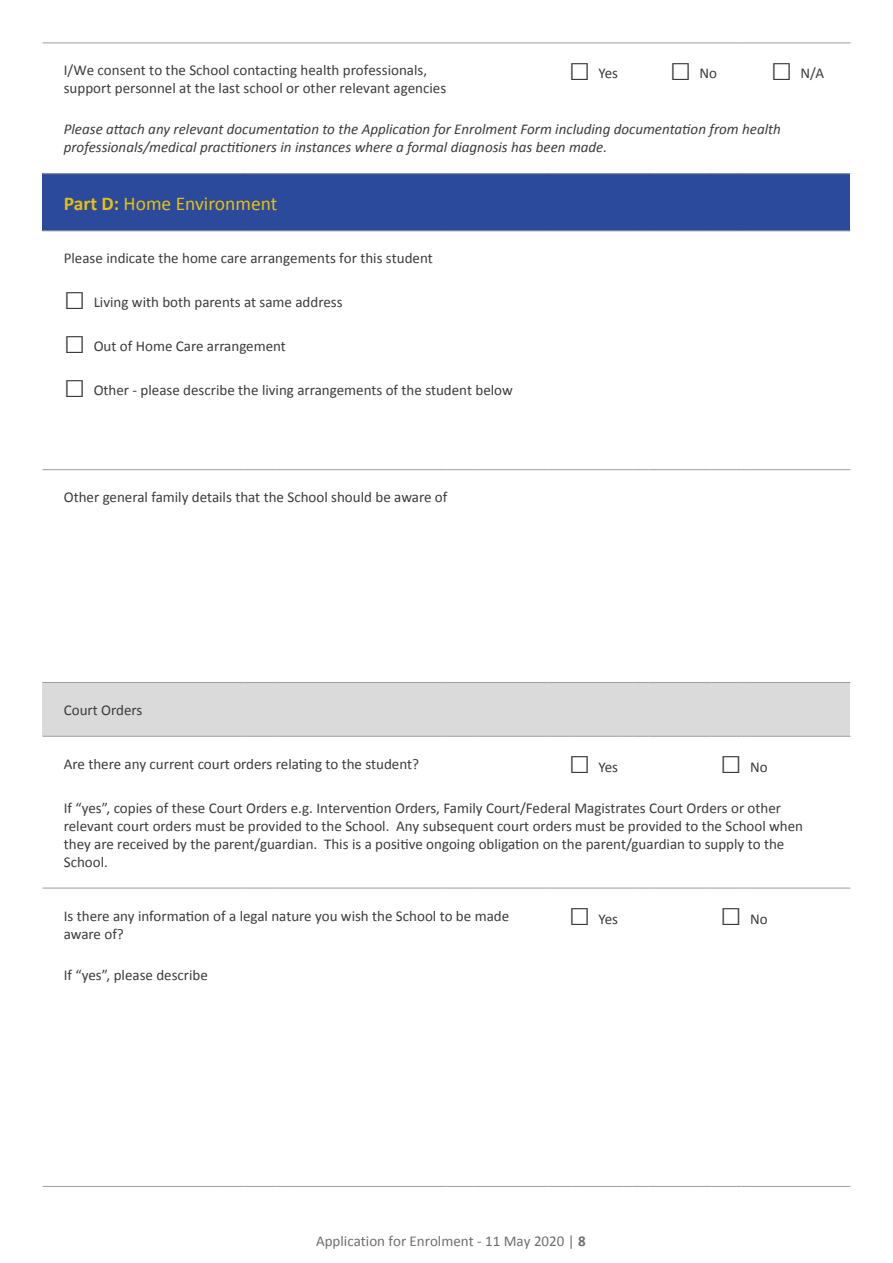
<style>
.page{position:relative;width:893px;height:1263px;background:#fff}
.page>*{position:absolute;margin:0;border:0;box-sizing:border-box;transform-origin:0 0}
.t1{font:19.5px "Calibri";color:#e8c00e}
.t2{font:15px/18px "Calibri";color:#3c3c3b}
.t3{font:italic 15px/18px "Calibri";color:#3c3c3b}
.t4{font:15px "Calibri";color:#706f6f}
.s1{font-size:36px}
.s2{font-weight:700}
</style>
<div class="page">
<div style="left:43px;top:174px;width:807px;height:57px;background:#2b4a9b"></div>
<div style="left:43px;top:682px;width:807px;height:54px;background:#dadada"></div>
<hr style="left:43px;top:43px;width:178px;height:1px;background:#9d9d9c">
<svg style="left:221px;top:43px;width:23px;height:1px"></svg>
<hr style="left:244px;top:43px;width:32px;height:1px;background:#9d9d9c">
<svg style="left:276px;top:43px;width:19px;height:1px"></svg>
<hr style="left:295px;top:43px;width:101px;height:1px;background:#9d9d9c">
<hr style="left:396px;top:43px;width:42px;height:1px;background:#9d9d9c">
<svg style="left:438px;top:43px;width:36px;height:1px"></svg>
<hr style="left:474px;top:43px;width:73px;height:1px;background:#9d9d9c">
<svg style="left:547px;top:43px;width:32px;height:1px"></svg>
<hr style="left:579px;top:43px;width:44px;height:1px;background:#9d9d9c">
<svg style="left:623px;top:43px;width:25px;height:1px"></svg>
<hr style="left:648px;top:43px;width:51px;height:1px;background:#9d9d9c">
<svg style="left:699px;top:43px;width:50px;height:1px"></svg>
<hr style="left:749px;top:43px;width:101px;height:1px;background:#9d9d9c">
<hr style="left:43px;top:469px;width:178px;height:1px;background:#9d9d9c">
<svg style="left:221px;top:469px;width:23px;height:1px"></svg>
<hr style="left:244px;top:469px;width:32px;height:1px;background:#9d9d9c">
<svg style="left:276px;top:469px;width:19px;height:1px"></svg>
<hr style="left:295px;top:469px;width:101px;height:1px;background:#9d9d9c">
<hr style="left:396px;top:469px;width:42px;height:1px;background:#9d9d9c">
<svg style="left:438px;top:469px;width:36px;height:1px"></svg>
<hr style="left:474px;top:469px;width:73px;height:1px;background:#9d9d9c">
<svg style="left:547px;top:469px;width:32px;height:1px"></svg>
<hr style="left:579px;top:469px;width:44px;height:1px;background:#9d9d9c">
<svg style="left:623px;top:469px;width:25px;height:1px"></svg>
<hr style="left:648px;top:469px;width:51px;height:1px;background:#9d9d9c">
<svg style="left:699px;top:469px;width:50px;height:1px"></svg>
<hr style="left:749px;top:469px;width:101px;height:1px;background:#9d9d9c">
<hr style="left:43px;top:888px;width:178px;height:1px;background:#9d9d9c">
<svg style="left:221px;top:888px;width:23px;height:1px"></svg>
<hr style="left:244px;top:888px;width:32px;height:1px;background:#9d9d9c">
<svg style="left:276px;top:888px;width:19px;height:1px"></svg>
<hr style="left:295px;top:888px;width:101px;height:1px;background:#9d9d9c">
<hr style="left:396px;top:888px;width:42px;height:1px;background:#9d9d9c">
<svg style="left:438px;top:888px;width:36px;height:1px"></svg>
<hr style="left:474px;top:888px;width:73px;height:1px;background:#9d9d9c">
<svg style="left:547px;top:888px;width:32px;height:1px"></svg>
<hr style="left:579px;top:888px;width:44px;height:1px;background:#9d9d9c">
<svg style="left:623px;top:888px;width:25px;height:1px"></svg>
<hr style="left:648px;top:888px;width:51px;height:1px;background:#9d9d9c">
<svg style="left:699px;top:888px;width:50px;height:1px"></svg>
<hr style="left:749px;top:888px;width:101px;height:1px;background:#9d9d9c">
<hr style="left:43px;top:173px;width:178px;height:1px;background:#9d9d9c">
<svg style="left:221px;top:173px;width:23px;height:1px"></svg>
<hr style="left:244px;top:173px;width:32px;height:1px;background:#9d9d9c">
<svg style="left:276px;top:173px;width:19px;height:1px"></svg>
<hr style="left:295px;top:173px;width:101px;height:1px;background:#9d9d9c">
<hr style="left:396px;top:173px;width:42px;height:1px;background:#9d9d9c">
<svg style="left:438px;top:173px;width:36px;height:1px"></svg>
<hr style="left:474px;top:173px;width:73px;height:1px;background:#9d9d9c">
<svg style="left:547px;top:173px;width:32px;height:1px"></svg>
<hr style="left:579px;top:173px;width:44px;height:1px;background:#9d9d9c">
<svg style="left:623px;top:173px;width:25px;height:1px"></svg>
<hr style="left:648px;top:173px;width:51px;height:1px;background:#9d9d9c">
<svg style="left:699px;top:173px;width:50px;height:1px"></svg>
<hr style="left:749px;top:173px;width:101px;height:1px;background:#9d9d9c">
<hr style="left:43px;top:230px;width:178px;height:1px;background:#9d9d9c">
<svg style="left:221px;top:230px;width:23px;height:1px"></svg>
<hr style="left:244px;top:230px;width:32px;height:1px;background:#9d9d9c">
<svg style="left:276px;top:230px;width:19px;height:1px"></svg>
<hr style="left:295px;top:230px;width:101px;height:1px;background:#9d9d9c">
<hr style="left:396px;top:230px;width:42px;height:1px;background:#9d9d9c">
<svg style="left:438px;top:230px;width:36px;height:1px"></svg>
<hr style="left:474px;top:230px;width:73px;height:1px;background:#9d9d9c">
<svg style="left:547px;top:230px;width:32px;height:1px"></svg>
<hr style="left:579px;top:230px;width:44px;height:1px;background:#9d9d9c">
<svg style="left:623px;top:230px;width:25px;height:1px"></svg>
<hr style="left:648px;top:230px;width:51px;height:1px;background:#9d9d9c">
<svg style="left:699px;top:230px;width:50px;height:1px"></svg>
<hr style="left:749px;top:230px;width:101px;height:1px;background:#9d9d9c">
<hr style="left:43px;top:682px;width:178px;height:1px;background:#9d9d9c">
<svg style="left:221px;top:682px;width:23px;height:1px"></svg>
<hr style="left:244px;top:682px;width:32px;height:1px;background:#9d9d9c">
<svg style="left:276px;top:682px;width:19px;height:1px"></svg>
<hr style="left:295px;top:682px;width:101px;height:1px;background:#9d9d9c">
<hr style="left:396px;top:682px;width:42px;height:1px;background:#9d9d9c">
<svg style="left:438px;top:682px;width:36px;height:1px"></svg>
<hr style="left:474px;top:682px;width:73px;height:1px;background:#9d9d9c">
<svg style="left:547px;top:682px;width:32px;height:1px"></svg>
<hr style="left:579px;top:682px;width:44px;height:1px;background:#9d9d9c">
<svg style="left:623px;top:682px;width:25px;height:1px"></svg>
<hr style="left:648px;top:682px;width:51px;height:1px;background:#9d9d9c">
<svg style="left:699px;top:682px;width:50px;height:1px"></svg>
<hr style="left:749px;top:682px;width:101px;height:1px;background:#9d9d9c">
<hr style="left:43px;top:736px;width:178px;height:1px;background:#9d9d9c">
<svg style="left:221px;top:736px;width:23px;height:1px"></svg>
<hr style="left:244px;top:736px;width:32px;height:1px;background:#9d9d9c">
<svg style="left:276px;top:736px;width:19px;height:1px"></svg>
<hr style="left:295px;top:736px;width:101px;height:1px;background:#9d9d9c">
<hr style="left:396px;top:736px;width:42px;height:1px;background:#9d9d9c">
<svg style="left:438px;top:736px;width:36px;height:1px"></svg>
<hr style="left:474px;top:736px;width:73px;height:1px;background:#9d9d9c">
<svg style="left:547px;top:736px;width:32px;height:1px"></svg>
<hr style="left:579px;top:736px;width:44px;height:1px;background:#9d9d9c">
<svg style="left:623px;top:736px;width:25px;height:1px"></svg>
<hr style="left:648px;top:736px;width:51px;height:1px;background:#9d9d9c">
<svg style="left:699px;top:736px;width:50px;height:1px"></svg>
<hr style="left:749px;top:736px;width:101px;height:1px;background:#9d9d9c">
<hr style="left:43px;top:1186px;width:178px;height:1px;background:#9d9d9c">
<svg style="left:221px;top:1186px;width:23px;height:1px"></svg>
<hr style="left:244px;top:1186px;width:32px;height:1px;background:#9d9d9c">
<svg style="left:276px;top:1186px;width:19px;height:1px"></svg>
<hr style="left:295px;top:1186px;width:101px;height:1px;background:#9d9d9c">
<hr style="left:396px;top:1186px;width:42px;height:1px;background:#9d9d9c">
<svg style="left:438px;top:1186px;width:36px;height:1px"></svg>
<hr style="left:474px;top:1186px;width:73px;height:1px;background:#9d9d9c">
<svg style="left:547px;top:1186px;width:32px;height:1px"></svg>
<hr style="left:579px;top:1186px;width:44px;height:1px;background:#9d9d9c">
<svg style="left:623px;top:1186px;width:25px;height:1px"></svg>
<hr style="left:648px;top:1186px;width:51px;height:1px;background:#9d9d9c">
<svg style="left:699px;top:1186px;width:50px;height:1px"></svg>
<hr style="left:749px;top:1186px;width:101px;height:1px;background:#9d9d9c">
<p class="t2" style="left:64px;top:61px;width:384px">I/We consent to the School contacting health professionals, support personnel at the last school or other relevant agencies</p>
<p class="t2" style="left:569px;top:64px;width:51px"><span class="s1">□</span> Yes</p>
<p class="t2" style="left:670px;top:64px;width:49px"><span class="s1">□</span> No</p>
<p class="t2" style="left:771px;top:64px;width:55px"><span class="s1">□</span> N/A</p>
<p class="t3" style="left:64px;top:120px;width:719px">Please attach any relevant documentation to the Application for Enrolment Form including documentation from health professionals/medical practitioners in instances where a formal diagnosis has been made.</p>
<h1 class="t1" style="left:64px;top:190px;width:215px"><span class="s2">Part D:</span> Home Environment</h1>
<p class="t2" style="left:64px;top:249px;width:371px">Please indicate the home care arrangements for this student</p>
<p class="t2" style="left:64px;top:293px;width:280px"><span class="s1">□</span> Living with both parents at same address</p>
<p class="t2" style="left:64px;top:337px;width:224px"><span class="s1">□</span> Out of Home Care arrangement</p>
<p class="t2" style="left:64px;top:381px;width:451px"><span class="s1">□</span> Other - please describe the living arrangements of the student below</p>
<p class="t2" style="left:64px;top:488px;width:385px">Other general family details that the School should be aware of</p>
<p class="t2" style="left:64px;top:701px;width:80px">Court Orders</p>
<p class="t2" style="left:64px;top:754px;width:357px">Are there any current court orders relating to the student?</p>
<p class="t2" style="left:569px;top:757px;width:51px"><span class="s1">□</span> Yes</p>
<p class="t2" style="left:720px;top:757px;width:49px"><span class="s1">□</span> No</p>
<p class="t2" style="left:64px;top:798px;width:741px">If “yes”, copies of these Court Orders e.g. Intervention Orders, Family Court/Federal Magistrates Court Orders or other relevant court orders must be provided to the School. Any subsequent court orders must be provided to the School when they are received by the parent/guardian. This is a positive ongoing obligation on the parent/guardian to supply to the School.</p>
<p class="t2" style="left:64px;top:906px;width:447px">Is there any information of a legal nature you wish the School to be made aware of?</p>
<p class="t2" style="left:569px;top:909px;width:51px"><span class="s1">□</span> Yes</p>
<p class="t2" style="left:720px;top:909px;width:49px"><span class="s1">□</span> No</p>
<p class="t2" style="left:64px;top:965px;width:146px">If “yes”, please describe</p>
<p class="t4" style="left:316px;top:1230px;width:271px">Application for Enrolment - 11 May 2020 | <span class="s2">8</span></p>
</div>
